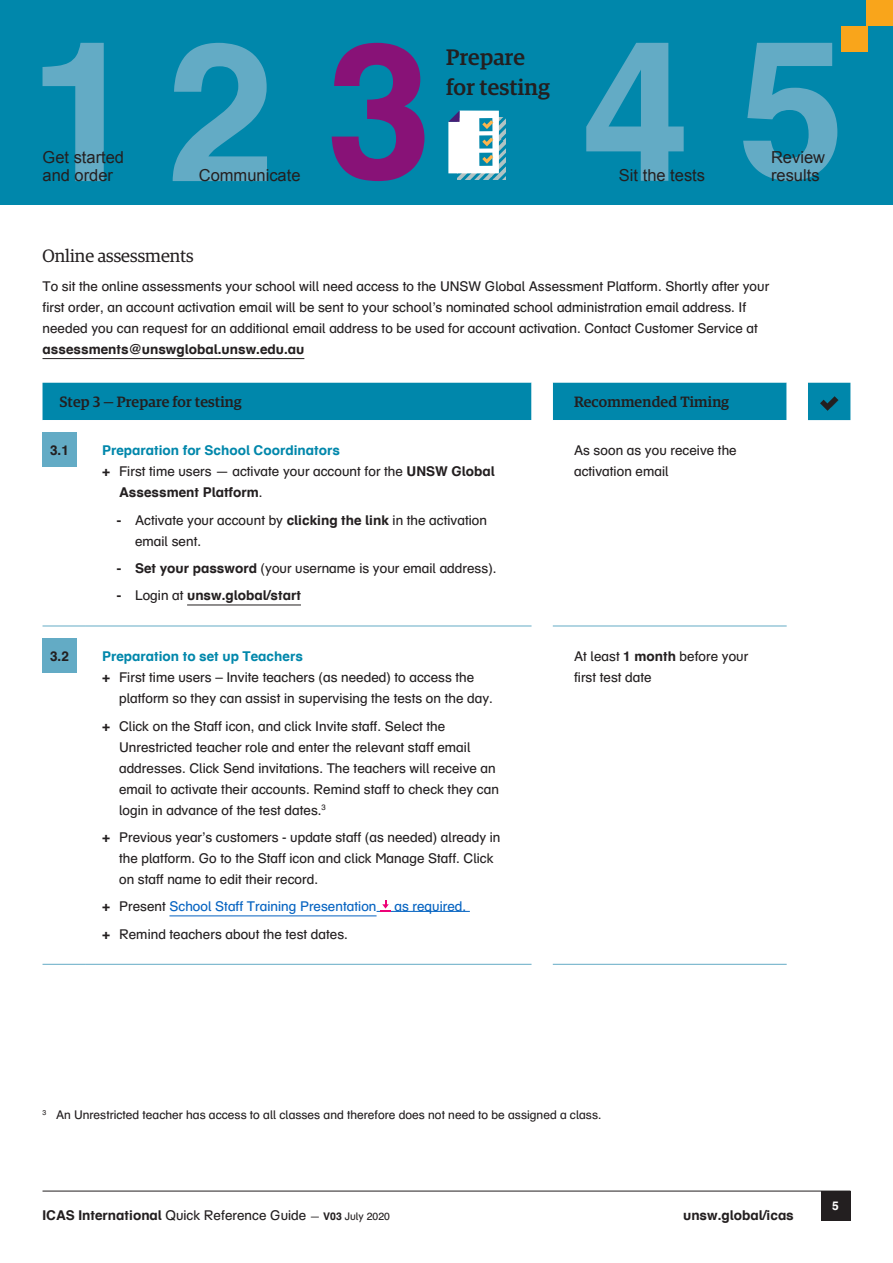
<style>
.page{position:relative;width:893px;height:1263px;background:#fff}
.page>*{position:absolute;margin:0;border:0;box-sizing:border-box;transform-origin:0 0}
.t1{font:500 22.5px/30px "Guardian Egyp";letter-spacing:.01em;color:#231f20}
._02_Intro{font:18px "Guardian Egyp";color:#231f20}
.t2{font:16.5px/18px "Arial";color:#231f20}
._01_Heading{font:500 15px "Guardian Egyp";letter-spacing:.01em;color:#231f20}
._04_Body{font:13.5px/21px "UNSW Schulbuch Sued";color:#231f20}
._04_Body-2{font:700 13.5px "UNSW Schulbuch Sued";color:#0087ab}
.t3{font:13.5px "UNSW Schulbuch Sued";color:#0563c1}
._04_Body-3{font:700 13.5px "UNSW Schulbuch Sued";color:#231f20}
._05_footnote{font:12px "UNSW Schulbuch Sued";color:#231f20}
.t4{font:700 12px "UNSW Schulbuch Sued";color:#fff}
.s1{font-weight:700}
.s2{font-weight:400}
.s3{font-weight:700;color:#231f20}
.s4{color:#231f20}
.s5{font-size:10.5px}
.s6{font-weight:700;font-size:10.5px}
</style>
<div class="page">
<hr style="left:43px;top:1191px;width:807px;height:1px;background:#231f20">
<div style="left:821px;top:1191px;width:29px;height:29px;background:#231f20"></div>
<div style="left:0;top:0;width:893px;height:205px;background:#0087ab"></div>
<svg style="left:332px;top:43px;width:92px;height:138px"></svg>
<svg style="left:43px;top:43px;width:61px;height:138px"></svg>
<svg style="left:586px;top:43px;width:98px;height:138px"></svg>
<svg style="left:743px;top:43px;width:94px;height:138px"></svg>
<svg style="left:173px;top:43px;width:94px;height:138px"></svg>
<svg style="left:458px;top:117px;width:48px;height:63px"></svg>
<svg style="left:448px;top:111px;width:51px;height:62px;background:#d3e5e8"></svg>
<div style="left:867px;top:0;width:26px;height:26px;background:#f9a51b"></div>
<div style="left:841px;top:26px;width:26px;height:26px;background:#f9a51b"></div>
<hr style="left:43px;top:358px;width:261px;height:1px;background:#231f20">
<svg style="left:43px;top:432px;width:744px;height:532px"></svg>
<hr style="left:43px;top:626px;width:42px;height:1px;background:#63abc5">
<hr style="left:85px;top:626px;width:446px;height:1px;background:#63abc5">
<hr style="left:553px;top:626px;width:234px;height:1px;background:#63abc5">
<hr style="left:43px;top:964px;width:42px;height:1px;background:#63abc5">
<hr style="left:85px;top:964px;width:446px;height:1px;background:#63abc5">
<hr style="left:553px;top:964px;width:234px;height:1px;background:#63abc5">
<div style="left:43px;top:383px;width:807px;height:37px;background:#0087ab"></div>
<div style="left:43px;top:433px;width:34px;height:34px;background:#63abc5"></div>
<hr style="left:187px;top:605px;width:114px;height:1px;background:#231f20">
<div style="left:43px;top:639px;width:34px;height:34px;background:#63abc5"></div>
<hr style="left:169px;top:916px;width:208px;height:1px;background:#0563c1">
<hr style="left:391px;top:911px;width:79px;height:1px;background:#0563c1">
<svg style="left:377px;top:900px;width:14px;height:12px"></svg>
<h4 class="t2" style="left:43px;top:148px;width:83px">Get started and order</h4>
<h3 class="t1" style="left:446px;top:40px;width:105px">Prepare for testing</h3>
<h4 class="t2" style="left:771px;top:148px;width:56px">Review</h4>
<h4 class="t2" style="left:199px;top:166px;width:103px">Communicate</h4>
<h4 class="t2" style="left:771px;top:166px;width:50px">results</h4>
<h4 class="t2" style="left:619px;top:166px;width:88px">Sit the tests</h4>
<p class="_02_Intro" style="left:43px;top:243px;width:153px">Online assessments</p>
<p class="_04_Body" style="left:43px;top:275px;width:728px">To sit the online assessments your school will need access to the UNSW Global Assessment Platform. Shortly after your first order, an account activation email will be sent to your school’s nominated school administration email address. If needed you can request for an additional email address to be used for account activation. Contact Customer Service at <span class="s1">assessments@unswglobal.unsw.edu.au</span></p>
<p class="_01_Heading" style="left:60px;top:391px;width:184px">Step 3 — Prepare for testing</p>
<p class="_01_Heading" style="left:574px;top:391px;width:157px">Recommended Timing</p>
<p class="_04_Body-3" style="left:50px;top:441px;width:20px">3.1</p>
<p class="_04_Body-2" style="left:102px;top:442px;width:239px">Preparation for School Coordinators</p>
<p class="_04_Body" style="left:119px;top:461px;width:377px;text-indent:-17px"><span class="s1">+</span> First time users — activate your account for the <span class="s1">UNSW Global<br>Assessment Platform</span>.</p>
<p class="_04_Body" style="left:135px;top:509px;width:354px;text-indent:-18px"><span class="s1">-</span> Activate your account by <span class="s1">clicking the link</span> in the activation email sent.</p>
<p class="_04_Body" style="left:117px;top:557px;width:381px"><span class="s1">- Set your password</span> (your username is your email address).</p>
<p class="_04_Body-3" style="left:117px;top:587px;width:186px">- <span class="s2">Login at</span> unsw.global/start</p>
<p class="_04_Body" style="left:574px;top:440px;width:164px">As soon as you receive the activation email</p>
<p class="_04_Body-3" style="left:50px;top:647px;width:20px">3.2</p>
<p class="_04_Body-2" style="left:102px;top:648px;width:202px">Preparation to set up Teachers</p>
<p class="_04_Body" style="left:119px;top:667px;width:375px;text-indent:-17px"><span class="s1">+</span> First time users – Invite teachers (as needed) to access the platform so they can assist in supervising the tests on the day.</p>
<p class="_04_Body" style="left:119px;top:715px;width:381px;text-indent:-17px"><span class="s1">+</span> Click on the Staff icon, and click Invite staff. Select the Unrestricted teacher role and enter the relevant staff email addresses. Click Send invitations. The teachers will receive an email to activate their accounts. Remind staff to check they can login in advance of the test dates.<sup>3</sup></p>
<p class="_04_Body" style="left:119px;top:826px;width:383px;text-indent:-17px"><span class="s1">+</span> Previous year’s customers - update staff (as needed) already in the platform. Go to the Staff icon and click Manage Staff. Click on staff name to edit their record.</p>
<p class="t3" style="left:102px;top:898px;width:276px"><span class="s3">+</span> <span class="s4">Present</span> School Staff Training Presentation</p>
<p class="t3" style="left:394px;top:898px;width:73px">as required.</p>
<p class="_04_Body" style="left:102px;top:923px;width:247px"><span class="s1">+</span> Remind teachers about the test dates.</p>
<p class="_04_Body" style="left:574px;top:646px;width:176px">At least <span class="s1">1 month</span> before your first test date</p>
<p class="_05_footnote" style="left:43px;top:1107px;width:560px"><sup>3</sup> An Unrestricted teacher has access to all classes and therefore does not need to be assigned a class.</p>
<p class="_04_Body" style="left:43px;top:1205px;width:349px"><span class="s1">ICAS International</span> Quick Reference Guide <span class="s5">—</span> <span class="s6">V03</span> <span class="s5">July 2020</span></p>
<p class="_04_Body-3" style="left:683px;top:1207px;width:112px">unsw.global/icas</p>
<p class="t4" style="left:832px;top:1198px;width:8px">5</p>
</div>
